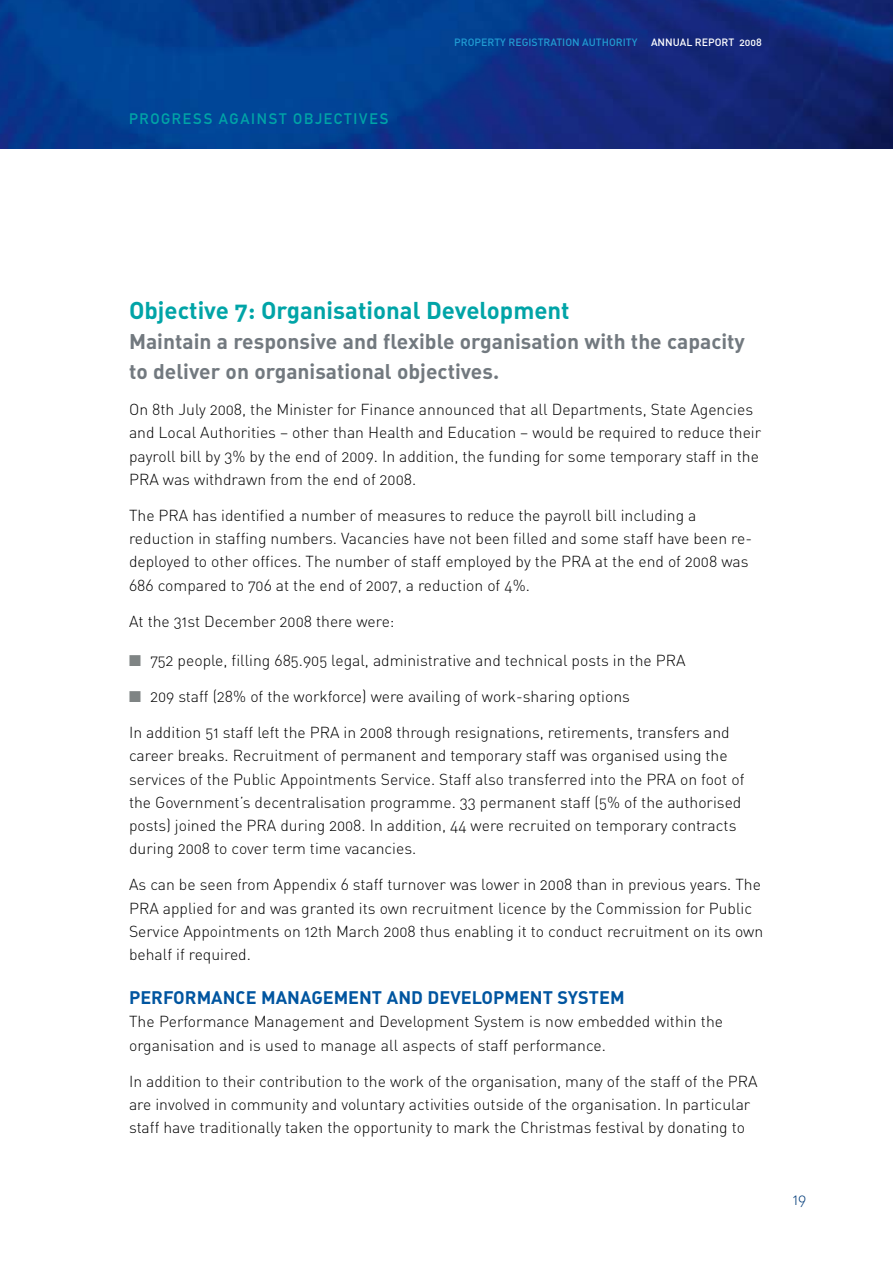
<style>
.page{position:relative;width:893px;height:1263px;background:#fff}
.page>*{position:absolute;margin:0;border:0;box-sizing:border-box;transform-origin:0 0}
.t1{font:24px "DIN Bold Alternate";color:#00a4a7}
.t2{font:21px/30px "DIN Bold Alternate";color:#72797f}
.t3{font:18px "DIN Bold Alternate";color:#0055a0}
.t4{font:15.75px/23.2px "DIN Light Alternate";color:#000}
.t5{font:15.75px "DIN Light Alternate";color:#003b79}
.t6{font:15px "DIN Mittelschrift";letter-spacing:.115em;color:#00a4a7}
.t7{font:10.5px "DIN Medium Alternate";color:#219cd3}
.t8{font:10.5px "DIN Medium Alternate";color:#fff}
.s1{color:#7f8484}
</style>
<div class="page">
<img style="left:0;top:0;width:893px;height:149px">
<p class="t6" style="left:129px;top:110px;width:261px">PROGRESS AGAINST OBJECTIVES</p>
<p class="t7" style="left:454px;top:35px;width:185px">PROPERTY REGISTRATION AUTHORITY</p>
<p class="t8" style="left:651px;top:35px;width:112px">ANNUAL REPORT 2008</p>
<h1 class="t1" style="left:129px;top:295px;width:442px">Objective 7: Organisational Development</h1>
<h2 class="t2" style="left:129px;top:326px;width:617px">Maintain a responsive and flexible organisation with the capacity to deliver on organisational objectives.</h2>
<p class="t4" style="left:129px;top:398px;width:634px">On 8th July 2008, the Minister for Finance announced that all Departments, State Agencies and Local Authorities – other than Health and Education – would be required to reduce their payroll bill by 3% by the end of 2009. In addition, the funding for some temporary staff in the PRA was withdrawn from the end of 2008.</p>
<p class="t4" style="left:129px;top:503px;width:624px">The PRA has identified a number of measures to reduce the payroll bill including a reduction in staffing numbers. Vacancies have not been filled and some staff have been re&shy;deployed to other offices. The number of staff employed by the PRA at the end of 2008 was 686 compared to 706 at the end of 2007, a reduction of 4%.</p>
<p class="t4" style="left:129px;top:609px;width:267px">At the 31st December 2008 there were:</p>
<p class="t4" style="left:129px;top:649px;width:558px"><span class="s1">■</span> 752 people, filling 685.905 legal, administrative and technical posts in the PRA</p>
<p class="t4" style="left:129px;top:685px;width:502px"><span class="s1">■</span> 209 staff (28% of the workforce) were availing of work-sharing options</p>
<p class="t4" style="left:129px;top:721px;width:617px">In addition 51 staff left the PRA in 2008 through resignations, retirements, transfers and career breaks. Recruitment of permanent and temporary staff was organised using the services of the Public Appointments Service. Staff also transferred into the PRA on foot of the Government’s decentralisation programme. 33 permanent staff (5% of the authorised posts) joined the PRA during 2008. In addition, 44 were recruited on temporary contracts during 2008 to cover term time vacancies.</p>
<p class="t4" style="left:129px;top:873px;width:636px">As can be seen from Appendix 6 staff turnover was lower in 2008 than in previous years. The PRA applied for and was granted its own recruitment licence by the Commission for Public Service Appointments on 12th March 2008 thus enabling it to conduct recruitment on its own behalf if required.</p>
<p class="t3" style="left:129px;top:986px;width:24px">Performance</p>
<p class="t3" style="left:261px;top:986px;width:28px">Management</p>
<p class="t3" style="left:387px;top:986px;width:53px">an d Deve</p>
<p class="t3" style="left:472px;top:986px;width:23px">lopment</p>
<p class="t3" style="left:558px;top:986px;width:33px">System</p>
<p class="t4" style="left:129px;top:1010px;width:595px">The Performance Management and Development System is now embedded within the organisation and is used to manage all aspects of staff performance.</p>
<p class="t4" style="left:129px;top:1069px;width:630px">In addition to their contribution to the work of the organisation, many of the staff of the PRA are involved in community and voluntary activities outside of the organisation. In particular staff have traditionally taken the opportunity to mark the Christmas festival by donating to</p>
<p class="t5" style="left:793px;top:1189px;width:15px">19</p>
</div>
